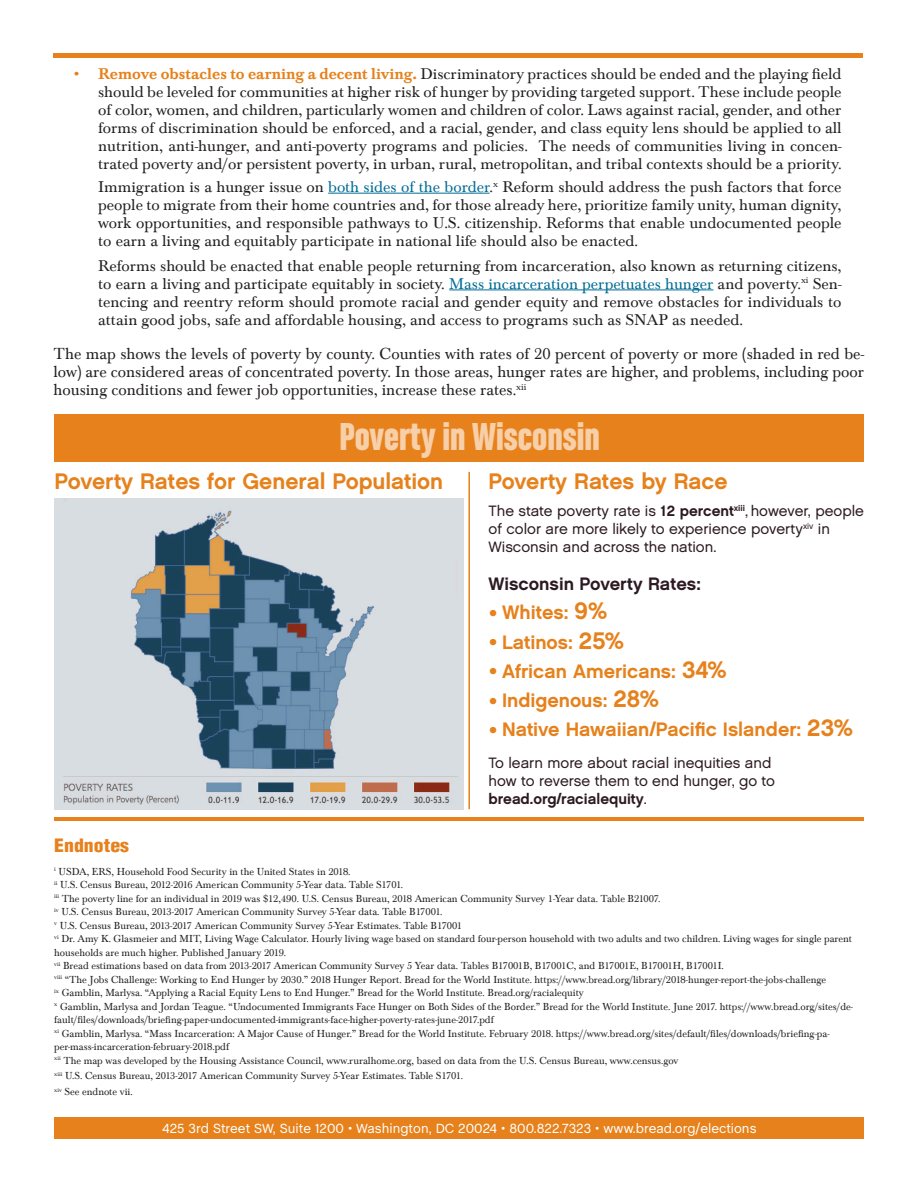
<style>
.page{position:relative;width:918px;height:1188px;background:#fff}
.page>*{position:absolute;margin:0;border:0;box-sizing:border-box;transform-origin:0 0}
.t1{font:41.4px "Chalet Comprime Hong Kong Sixty";color:#f7cfa8}
.t2{font:22.5px "Chalet New York Nineteen Sixty";color:#e6811b}
.t3{font:19.5px "Chalet New York Nineteen Sixty";color:#e6811b}
.t4{font:18px "Chalet New York Nineteen Sixty";color:#2c1a22}
.Endnote_Head_-_Fact{font:900 condensed 18px "Helvetica";color:#e6811b;scale:1.1 1}
.Body_text_-_Fact_She{font:16.5px/18px "Baskerville Com";color:#231f20;text-align:justify}
.Body_text_-_Fact_She-2{font:16.05px/18px "Baskerville Com";color:#231f20;text-align:justify}
.t5{font:15px/18px "Chalet London Nineteen Sixty";color:#2c1a22}
.t6{font:13.5px "Chalet";color:#fff}
.Endnotes_-_Fact_shee{font:10.5px/13.5px "Baskerville Com";color:#231f20}
.s1{font-weight:500;color:#e6811b}
.s2{color:#006d95}
.s3{font-family:"Chalet New York Nineteen Sixty"}
.s4{font-size:30px}
.s5{font-size:24px}
</style>
<div class="page">
<img style="left:54px;top:499px;width:410px;height:310px">
<div style="left:54px;top:1117px;width:810px;height:22px;background:#e6811b"></div>
<div style="left:54px;top:414px;width:810px;height:48px;background:#e6811b"></div>
<hr style="left:54px;top:53px;width:809px;height:4px;background:#e6811b">
<hr style="left:54px;top:818px;width:810px;height:3px;background:#e6811b">
<hr style="left:328px;top:193px;width:162px;height:1px;background:#006d95">
<hr style="left:449px;top:290px;width:264px;height:1px;background:#006d95">
<hr style="left:468px;top:472px;width:2px;height:337px;background:#e6811b">
<p class="Body_text_-_Fact_She-2" style="left:98px;top:65px;width:745px;text-indent:-27px"><span class="s1">• Remove obstacles to earning a decent living.</span> Discriminatory practices should be ended and the playing field should be leveled for communities at higher risk of hunger by providing targeted support. These include people of color, women, and children, particularly women and children of color. Laws against racial, gender, and other forms of discrimination should be enforced, and a racial, gender, and class equity lens should be applied to all nutrition, anti-hunger, and anti-poverty programs and policies. The needs of communities living in concen&shy;trated poverty and/or persistent poverty, in urban, rural, metropolitan, and tribal contexts should be a priority.</p>
<p class="Body_text_-_Fact_She-2" style="left:98px;top:178px;width:745px">Immigration is a hunger issue on <span class="s2">both sides of the border</span>.<sup>x</sup> Reform should address the push factors that force people to migrate from their home countries and, for those already here, prioritize family unity, human dignity, work opportunities, and responsible pathways to U.S. citizenship. Reforms that enable undocumented people to earn a living and equitably participate in national life should also be enacted.</p>
<p class="Body_text_-_Fact_She-2" style="left:98px;top:257px;width:745px">Reforms should be enacted that enable people returning from incarceration, also known as returning citizens, to earn a living and participate equitably in society. <span class="s2">Mass incarceration perpetuates hunger</span> and poverty.<sup>xi</sup> Sen&shy;tencing and reentry reform should promote racial and gender equity and remove obstacles for individuals to attain good jobs, safe and affordable housing, and access to programs such as SNAP as needed.</p>
<p class="Body_text_-_Fact_She" style="left:54px;top:345px;width:812px">The map shows the levels of poverty by county. Counties with rates of 20 percent of poverty or more (shaded in red be&shy;low) are considered areas of concentrated poverty. In those areas, hunger rates are higher, and problems, including poor housing conditions and fewer job opportunities, increase these rates.<sup>xii</sup></p>
<p class="t1" style="left:339px;top:412px;width:262px">Poverty in Wisconsin</p>
<p class="t2" style="left:54px;top:467px;width:390px">Poverty Rates for General Population</p>
<p class="t2" style="left:489px;top:467px;width:241px">Poverty Rates by Race</p>
<p class="t5" style="left:489px;top:502px;width:377px">The state poverty rate is <span class="s3">12 percent</span><sup>xiii</sup>, however, people of color are more likely to experience poverty<sup>xiv</sup> in<br>Wisconsin and across the nation.</p>
<p class="t4" style="left:489px;top:573px;width:214px">Wisconsin Poverty Rates:</p>
<p class="t3" style="left:489px;top:600px;width:120px"><span class="s4">•</span> Whites: <span class="s5">9%</span></p>
<p class="t3" style="left:489px;top:630px;width:137px"><span class="s4">•</span> Latinos: <span class="s5">25%</span></p>
<p class="t3" style="left:489px;top:659px;width:240px"><span class="s4">•</span> African Americans: <span class="s5">34%</span></p>
<p class="t3" style="left:489px;top:688px;width:172px"><span class="s4">•</span> Indigenous: <span class="s5">28%</span></p>
<p class="t3" style="left:489px;top:717px;width:366px"><span class="s4">•</span> Native Hawaiian/Pacific Islander: <span class="s5">23%</span></p>
<p class="t5" style="left:489px;top:754px;width:288px">To learn more about racial inequities and how to reverse them to end hunger, go to <span class="s3">bread.org/racialequity</span>.</p>
<p class="Endnote_Head_-_Fact" style="left:54px;top:834px;width:69px">Endnotes</p>
<p class="Endnotes_-_Fact_shee" style="left:54px;top:865px;width:350px"><sup>i</sup> USDA, ERS, Household Food Security in the United States in 2018.<br><sup>ii</sup> U.S. Census Bureau, 2012-2016 American Community 5-Year data. Table S1701.</p>
<p class="Endnotes_-_Fact_shee" style="left:54px;top:892px;width:608px"><sup>iii</sup> The poverty line for an individual in 2019 was $12,490. U.S. Census Bureau, 2018 American Community Survey 1-Year data. Table B21007.</p>
<p class="Endnotes_-_Fact_shee" style="left:54px;top:905px;width:390px"><sup>iv</sup> U.S. Census Bureau, 2013-2017 American Community Survey 5-Year data. Table B17001.</p>
<p class="Endnotes_-_Fact_shee" style="left:54px;top:919px;width:409px"><sup>v</sup> U.S. Census Bureau, 2013-2017 American Community Survey 5-Year Estimates. Table B17001</p>
<p class="Endnotes_-_Fact_shee" style="left:54px;top:932px;width:799px"><sup>vi</sup> Dr. Amy K. Glasmeier and MIT, Living Wage Calculator. Hourly living wage based on standard four-person household with two adults and two children. Living wages for single parent households are much higher. Published January 2019.</p>
<p class="Endnotes_-_Fact_shee" style="left:54px;top:959px;width:671px"><sup>vii</sup> Bread estimations based on data from 2013-2017 American Community Survey 5 Year data. Tables B17001B, B17001C, and B17001E, B17001H, B17001I.</p>
<p class="Endnotes_-_Fact_shee" style="left:54px;top:973px;width:773px"><sup>viii</sup> “The Jobs Challenge: Working to End Hunger by 2030.” 2018 Hunger Report. Bread for the World Institute. https://www.bread.org/library/2018-hunger-report-the-jobs-challenge</p>
<p class="Endnotes_-_Fact_shee" style="left:54px;top:986px;width:531px"><sup>ix</sup> Gamblin, Marlysa. “Applying a Racial Equity Lens to End Hunger.” Bread for the World Institute. Bread.org/racialequity</p>
<p class="Endnotes_-_Fact_shee" style="left:54px;top:1000px;width:800px"><sup>x</sup> Gamblin, Marlysa and Jordan Teague. “Undocumented Immigrants Face Hunger on Both Sides of the Border.” Bread for the World Institute. June 2017. https://www.bread.org/sites/de&shy;fault/files/downloads/briefing-paper-undocumented-immigrants-face-higher-poverty-rates-june-2017.pdf</p>
<p class="Endnotes_-_Fact_shee" style="left:54px;top:1027px;width:777px"><sup>xi</sup> Gamblin, Marlysa. “Mass Incarceration: A Major Cause of Hunger.” Bread for the World Institute. February 2018. https://www.bread.org/sites/default/files/downloads/briefing-pa&shy;per-mass-incarceration-february-2018.pdf</p>
<p class="Endnotes_-_Fact_shee" style="left:54px;top:1054px;width:626px"><sup>xii</sup> The map was developed by the Housing Assistance Council, www.ruralhome.org, based on data from the U.S. Census Bureau, www.census.gov</p>
<p class="Endnotes_-_Fact_shee" style="left:54px;top:1069px;width:410px"><sup>xiii</sup> U.S. Census Bureau, 2013-2017 American Community Survey 5-Year Estimates. Table S1701.</p>
<p class="Endnotes_-_Fact_shee" style="left:54px;top:1085px;width:80px"><sup>xiv</sup> See endnote vii.</p>
<p class="t6" style="left:162px;top:1120px;width:596px">425 3rd Street SW, Suite 1200 • Washington, DC 20024 • 800.822.7323 • www.bread.org/elections</p>
</div>
